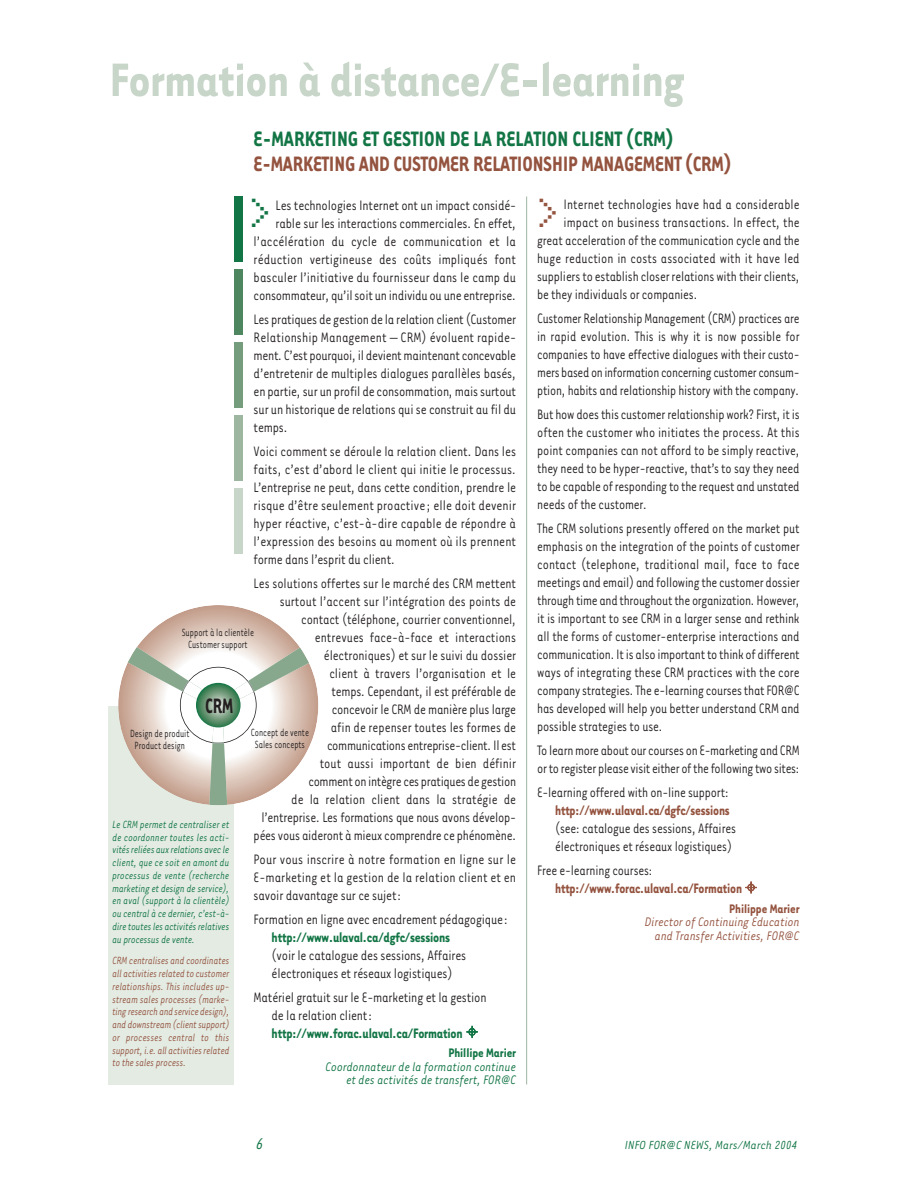
<style>
.page{position:relative;width:918px;height:1188px;background:#fff}
.page>*{position:absolute;margin:0;border:0;box-sizing:border-box;transform-origin:0 0}
.t1{font:700 54px "Tarzana Narrow";letter-spacing:-.01em;color:#c8d6c9;scale:.95 1}
.t2{font:45px "Bubbledot ICG Fine Pos";color:#127545}
.t3{font:45px "Bubbledot ICG Fine Pos";color:#94533f}
.t4{font:700 24px "Tarzana Narrow";letter-spacing:-.01em;color:#94533f;scale:.89 1}
.t5{font:700 24px "Tarzana Narrow";color:#127545;scale:.9 1}
.t6{font:700 24px "Tarzana Narrow";color:#231f20;scale:.8 1}
.t7{font:italic 18px "Tarzana Narrow";color:#127545}
.t8{font:15.75px/18px "Tarzana Narrow";letter-spacing:-.015em;color:#231f20;text-align:justify;scale:.91 1}
.t9{font:15.75px/18px "Tarzana Narrow";letter-spacing:-.015em;color:#231f20;text-align:justify;scale:.89 1}
.t10{font:15.75px/18px "Tarzana Narrow";letter-spacing:-.015em;color:#231f20;text-align:right;scale:.9 1}
.t11{font:15.75px/18px "Tarzana Narrow";letter-spacing:-.015em;color:#231f20;text-align:justify;scale:.88 1}
.t12{font:15.75px "Tarzana Narrow";letter-spacing:.005em;color:#231f20;scale:.89 1}
.t13{font:700 15.75px "Tarzana Narrow";letter-spacing:-.015em;color:#127545;scale:.91 1}
.t14{font:700 15.75px "Tarzana Narrow";letter-spacing:-.015em;color:#94533f;scale:.89 1}
.t15{font:italic 14.25px/13.5px "Tarzana Narrow";letter-spacing:-.005em;color:#127545;text-align:right;scale:.95 1}
.t16{font:italic 14.25px/13.5px "Tarzana Narrow";letter-spacing:-.005em;color:#94533f;text-align:right;scale:.95 1}
.t17{font:700 14.25px "Tarzana Narrow";letter-spacing:-.005em;color:#127545;scale:.95 1}
.t18{font:700 14.25px "Tarzana Narrow";letter-spacing:-.005em;color:#94533f;scale:.95 1}
.t19{font:italic 13.5px "Tarzana Narrow";color:#127545}
.t20{font:italic 12px/12.8px "Tarzana Narrow";letter-spacing:-.01em;color:#127545;text-align:justify;scale:.88 1}
.t21{font:italic 12px/12.8px "Tarzana Narrow";letter-spacing:-.01em;color:#94533f;text-align:justify;scale:.87 1}
.t22{font:12px/12px "Tarzana Narrow";color:#231f20;text-align:center;scale:.8 1}
</style>
<div class="page">
<svg style="left:108px;top:196px;width:420px;height:889px"></svg>
<svg style="left:467px;top:1026px;width:10px;height:12px"></svg>
<h1 class="t1" style="left:110px;top:62px;width:607px">Formation à distance/E-learning</h1>
<h3 class="t5" style="left:254px;top:130px;width:468px">E-MARKETING ET GESTION DE LA RELATION CLIENT (CRM)</h3>
<h3 class="t4" style="left:254px;top:156px;width:538px">E-MARKETING AND CUSTOMER RELATIONSHIP MANAGEMENT (CRM)</h3>
<h2 class="t2" style="left:245px;top:195px;width:26px">&gt;</h2>
<h2 class="t3" style="left:533px;top:195px;width:26px">&gt;</h2>
<p class="t12" style="left:564px;top:195px;width:267px">Internet technologies have had a considerable</p>
<p class="t12" style="left:564px;top:213px;width:267px">impact on business transactions. In effect, the</p>
<p class="t9" style="left:537px;top:231px;width:296px">great acceleration of the communication cycle and the</p>
<p class="t12" style="left:537px;top:249px;width:296px">huge reduction in costs associated with it have led</p>
<p class="t9" style="left:537px;top:267px;width:296px">suppliers to establish closer relations with their clients,</p>
<p class="t9" style="left:537px;top:285px;width:182px">be they individuals or companies.</p>
<p class="t11" style="left:537px;top:309px;width:300px">Customer Relationship Management (CRM) practices are in rapid evolution. This is why it is now possible for companies to have effective dialogues with their custo&shy;mers based on information concerning customer consum&shy;ption, habits and relationship history with the company.</p>
<p class="t9" style="left:537px;top:405px;width:296px">But how does this customer relationship work? First, it is often the customer who initiates the process. At this point companies can not afford to be simply reactive, they need to be hyper-reactive, that’s to say they need to be capable of responding to the request and unstated needs of the customer.</p>
<p class="t9" style="left:537px;top:519px;width:296px">The CRM solutions presently offered on the market put emphasis on the integration of the points of customer contact (telephone, traditional mail, face to face meetings and email) and following the customer dossier through time and throughout the organization. However, it is important to see CRM in a larger sense and rethink all the forms of customer-enterprise interactions and communication. It is also important to think of different ways of integrating these CRM practices with the core company strategies. The e-learning courses that FOR@C has developed will help you better understand CRM and possible strategies to use.</p>
<p class="t9" style="left:537px;top:741px;width:296px">To learn more about our courses on E-marketing and CRM or to register please visit either of the following two sites:</p>
<p class="t9" style="left:537px;top:783px;width:217px">E-learning offered with on-line support:</p>
<p class="t14" style="left:555px;top:805px;width:198px">http://www.ulaval.ca/dgfc/sessions</p>
<p class="t9" style="left:555px;top:819px;width:205px">(see: catalogue des sessions, Affaires électroniques et réseaux logistiques)</p>
<p class="t9" style="left:537px;top:861px;width:131px">Free e-learning courses:</p>
<p class="t14" style="left:555px;top:883px;width:212px">http://www.forac.ulaval.ca/Formation</p>
<p class="t18" style="left:729px;top:904px;width:76px">Philippe Marier</p>
<p class="t16" style="left:645px;top:915px;width:165px">Director of Continuing Education and Transfer Activities, FOR@C</p>
<p class="t8" style="left:254px;top:195px;width:290px;text-align:right">Les technologies Internet ont un impact considé&shy;rable sur les interactions commerciales. En effet, l’accélération du cycle de communication et la réduction vertigineuse des coûts impliqués font basculer l’initiative du fournisseur dans le camp du consommateur, qu’il soit un individu ou une entreprise.</p>
<p class="t8" style="left:254px;top:309px;width:290px">Les pratiques de gestion de la relation client (Customer Relationship Management — CRM) évoluent rapide&shy;ment. C’est pourquoi, il devient maintenant concevable d’entretenir de multiples dialogues parallèles basés, en partie, sur un profil de consommation, mais surtout sur un historique de relations qui se construit au fil du temps.</p>
<p class="t8" style="left:254px;top:441px;width:290px">Voici comment se déroule la relation client. Dans les faits, c’est d’abord le client qui initie le processus.<br>L’entreprise ne peut, dans cette condition, prendre le risque d’être seulement proactive; elle doit devenir hyper réactive, c’est-à-dire capable de répondre à l’expression des besoins au moment où ils prennent forme dans l’esprit du client.</p>
<p class="t10" style="left:254px;top:573px;width:293px">Les solutions offertes sur le marché des CRM mettent surtout l’accent sur l’intégration des points de contact (téléphone, courrier conventionnel, entrevues face-à-face et interactions électroniques) et sur le suivi du dossier<br>client à travers l’organisation et le<br>temps. Cependant, il est préférable de<br>concevoir le CRM de manière plus large<br>afin de repenser toutes les formes de communications entreprise-client. Il est<br>tout aussi important de bien définir<br>comment on intègre ces pratiques de gestion<br>de la relation client dans la stratégie de l’entreprise. Les formations que nous avons dévelop&shy;pées vous aideront à mieux comprendre ce phénomène.</p>
<p class="t8" style="left:254px;top:849px;width:290px">Pour vous inscrire à notre formation en ligne sur le E-marketing et la gestion de la relation client et en savoir davantage sur ce sujet:</p>
<p class="t8" style="left:254px;top:909px;width:281px">Formation en ligne avec encadrement pédagogique:</p>
<p class="t13" style="left:272px;top:932px;width:198px">http://www.ulaval.ca/dgfc/sessions</p>
<p class="t8" style="left:272px;top:945px;width:215px">(voir le catalogue des sessions, Affaires électroniques et réseaux logistiques)</p>
<p class="t8" style="left:272px;top:987px;width:238px;text-indent:-18px">Matériel gratuit sur le E-marketing et la gestion de la relation client:</p>
<p class="t13" style="left:272px;top:1028px;width:212px">http://www.forac.ulaval.ca/Formation</p>
<p class="t17" style="left:449px;top:1048px;width:73px">Phillipe Marier</p>
<p class="t15" style="left:326px;top:1059px;width:202px">Coordonnateur de la formation continue et des activités de transfert, FOR@C</p>
<p class="t22" style="left:182px;top:625px;width:92px">Support à la clientèle<br>Customer support</p>
<h3 class="t6" style="left:205px;top:697px;width:37px">CRM</h3>
<p class="t22" style="left:251px;top:726px;width:74px">Concept de vente<br>Sales concepts</p>
<p class="t22" style="left:130px;top:727px;width:76px">Design de produit<br>Product design</p>
<p class="t20" style="left:112px;top:817px;width:134px">Le CRM permet de centraliser et de coordonner toutes les acti&shy;vités reliées aux relations avec le client, que ce soit en amont du processus de vente (recherche marketing et design de service), en aval (support à la clientèle) ou central à ce dernier, c’est-à&shy;dire toutes les activités relatives au processus de vente.</p>
<p class="t21" style="left:112px;top:954px;width:136px">CRM centralises and coordinates all activities related to customer relationships. This includes up&shy;stream sales processes (marke&shy;ting research and service design), and downstream (client support) or processes central to this support, i.e. all activities related to the sales process.</p>
<p class="t7" style="left:256px;top:1132px;width:9px">6</p>
<p class="t19" style="left:625px;top:1136px;width:174px">INFO FOR@C NEWS, Mars/March 2004</p>
</div>
